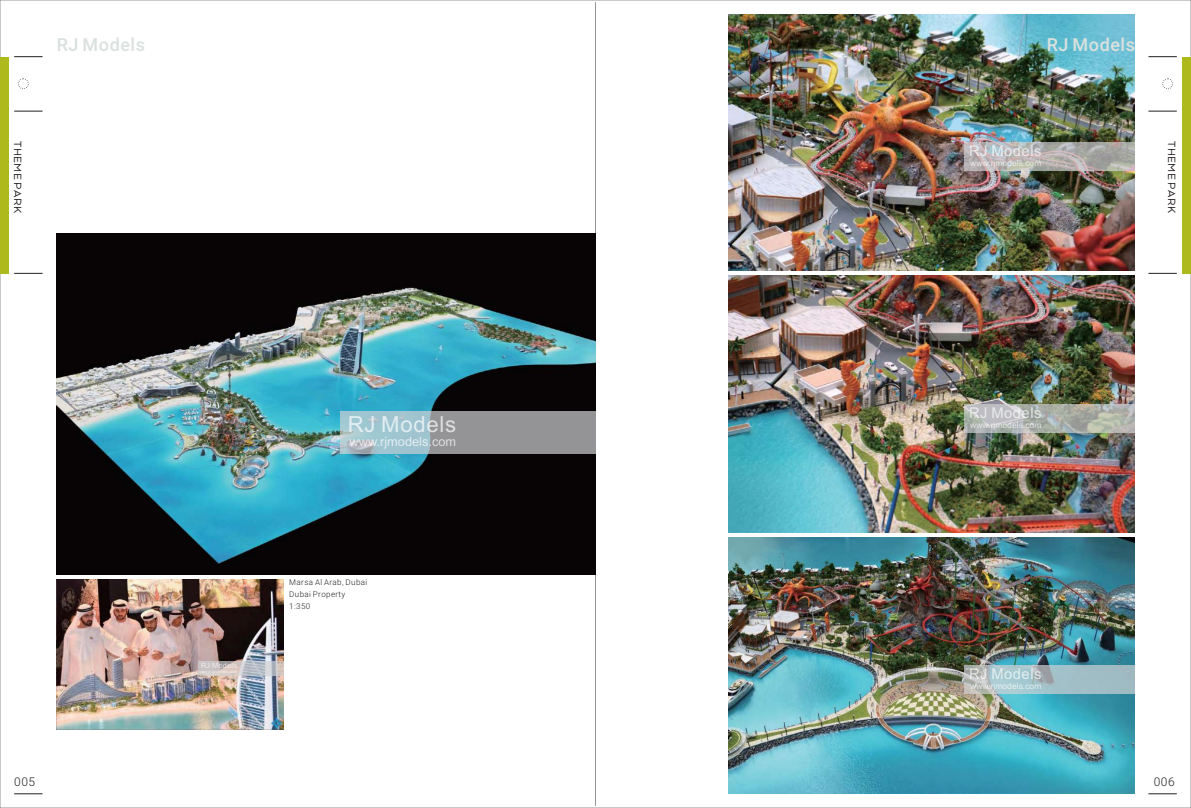
<style>
.page{position:relative;width:1191px;height:808px;background:#fff}
.page>*{position:absolute;margin:0;border:0;box-sizing:border-box;transform-origin:0 0}
.t1{font:22.1px "Arial";letter-spacing:.035em;color:rgb(255 255 255/.7)}
.t2{font:500 18px "Roboto";letter-spacing:.03em;color:#dae1dd}
.t3{font:14.8px "Arial";letter-spacing:.035em;color:rgb(255 255 255/.7)}
.t4{font:12.8px "Arial";color:rgb(255 255 255/.7)}
.t5{font:12px "Arquitecta W00";letter-spacing:.04em;color:#231f20}
.t6{font:300 12px "Roboto";letter-spacing:.05em;color:#231f20}
.t7{font:8.5px "Arial";color:rgb(255 255 255/.7)}
.t8{font:300 8px/11.5px "Roboto";letter-spacing:.05em;color:#231f20}
.t9{font:7.4px "Arial";letter-spacing:.035em;color:rgb(255 255 255/.7)}
</style>
<div class="page">
<hr style="left:595px;top:2px;width:1px;height:804px;background:#939598">
<img style="left:729px;top:538px;width:405px;height:256px">
<img style="left:729px;top:276px;width:405px;height:256px">
<img style="left:729px;top:14px;width:405px;height:256px">
<svg style="left:14px;top:793px;width:29px;height:1px"></svg>
<svg style="left:1148px;top:793px;width:28px;height:1px"></svg>
<img style="left:57px;top:234px;width:538px;height:340px">
<img style="left:57px;top:580px;width:226px;height:149px">
<svg style="left:1148px;top:111px;width:28px;height:1px"></svg>
<svg style="left:1148px;top:273px;width:28px;height:1px"></svg>
<svg style="left:1148px;top:56px;width:28px;height:1px"></svg>
<div style="left:1162px;top:79px;width:10px;height:10px;border:1px dashed #231f20;border-radius:50%"></div>
<svg style="left:14px;top:111px;width:29px;height:1px"></svg>
<svg style="left:14px;top:273px;width:29px;height:1px"></svg>
<svg style="left:14px;top:56px;width:29px;height:1px"></svg>
<div style="left:18px;top:79px;width:11px;height:10px;border:1px dashed #231f20;border-radius:50%"></div>
<div style="left:1182px;top:57px;width:9px;height:216px;background:#aeb91c"></div>
<div style="left:0;top:57px;width:9px;height:216px;background:#aeb91c"></div>
<div style="left:340px;top:411px;width:255px;height:43px;background:#d1d2d4;opacity:.7"></div>
<div style="left:198px;top:661px;width:85px;height:15px;background:#d1d2d4;opacity:.7"></div>
<div style="left:964px;top:142px;width:170px;height:29px;background:#d1d2d4;opacity:.7"></div>
<div style="left:964px;top:404px;width:170px;height:28px;background:#d1d2d4;opacity:.7"></div>
<div style="left:964px;top:666px;width:170px;height:28px;background:#d1d2d4;opacity:.7"></div>
<h2 class="t2" style="left:57px;top:37px;width:90px">RJ Models</h2>
<h2 class="t2" style="left:1046px;top:37px;width:90px">RJ Models</h2>
<h3 class="t5" style="left:25px;top:141px;width:74px;rotate:90deg">THEME PARK</h3>
<h3 class="t5" style="left:1178px;top:141px;width:74px;rotate:90deg">THEME PARK</h3>
<h3 class="t3" style="left:969px;top:145px;width:74px">RJ Models</h3>
<p class="t7" style="left:970px;top:160px;width:73px">www.rjmodels.com</p>
<p class="t9" style="left:201px;top:663px;width:38px">RJ Models</p>
<h1 class="t1" style="left:348px;top:415px;width:110px">RJ Models</h1>
<h3 class="t4" style="left:349px;top:437px;width:108px">www.rjmodels.com</h3>
<p class="t8" style="left:289px;top:578px;width:80px">Marsa Al Arab, Dubai<br>Dubai Property<br>1:350</p>
<h3 class="t3" style="left:969px;top:407px;width:74px">RJ Models</h3>
<p class="t7" style="left:970px;top:421px;width:73px">www.rjmodels.com</p>
<h3 class="t3" style="left:969px;top:669px;width:74px">RJ Models</h3>
<p class="t7" style="left:970px;top:683px;width:73px">www.rjmodels.com</p>
<h3 class="t6" style="left:14px;top:777px;width:23px">005</h3>
<h3 class="t6" style="left:1153px;top:777px;width:23px">006</h3>
</div>
